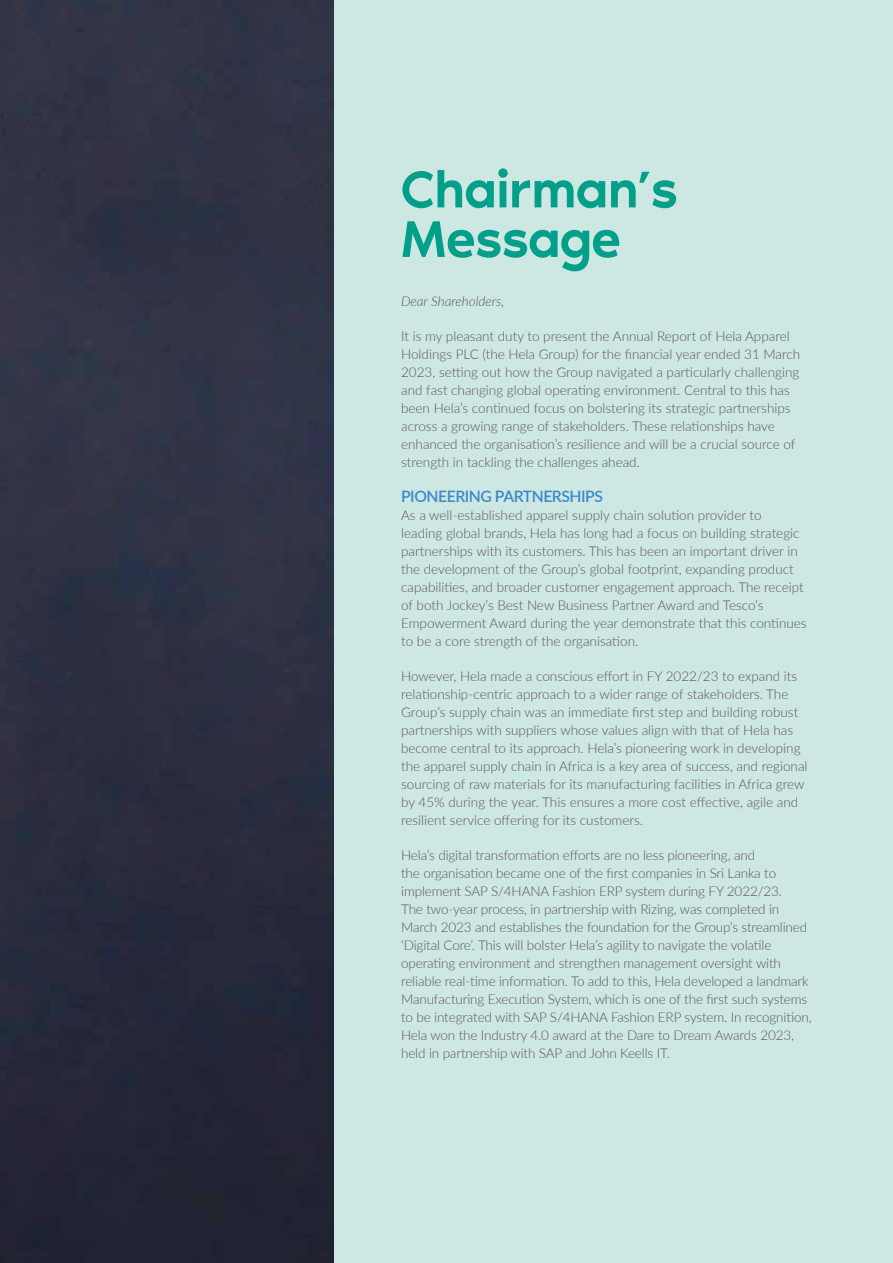
<style>
.page{position:relative;width:893px;height:1263px;background:#fff}
.page>*{position:absolute;margin:0;border:0;box-sizing:border-box;transform-origin:0 0}
.t1{font:500 52.95px/49.5px "Noir Pro";letter-spacing:-.01em;color:#009f8a}
.t2{font:600 15.75px "Lato";letter-spacing:-.03em;color:#3c89c9}
.t3{font:300 13.5px/18px "Lato";color:#575756}
.t4{font:italic 300 13.5px "Lato";color:#575756}
</style>
<div class="page">
<div style="left:334px;top:0;width:559px;height:1263px;background:#cde7e3"></div>
<img style="left:0;top:0;width:334px;height:1263px">
<h1 class="t1" style="left:401px;top:161px;width:279px">Chairman’s<br>Message</h1>
<p class="t4" style="left:401px;top:292px;width:105px">Dear Shareholders,</p>
<p class="t3" style="left:401px;top:327px;width:401px">It is my pleasant duty to present the Annual Report of Hela Apparel Holdings PLC (the Hela Group) for the financial year ended 31 March 2023, setting out how the Group navigated a particularly challenging and fast changing global operating environment. Central to this has been Hela’s continued focus on bolstering its strategic partnerships across a growing range of stakeholders. These relationships have enhanced the organisation’s resilience and will be a crucial source of strength in tackling the challenges ahead.</p>
<p class="t2" style="left:401px;top:485px;width:203px">PIONEERING PARTNERSHIPS</p>
<p class="t3" style="left:401px;top:506px;width:407px">As a well-established apparel supply chain solution provider to<br>leading global brands, Hela has long had a focus on building strategic partnerships with its customers. This has been an important driver in the development of the Group’s global footprint, expanding product capabilities, and broader customer engagement approach. The receipt of both Jockey’s Best New Business Partner Award and Tesco’s Empowerment Award during the year demonstrate that this continues to be a core strength of the organisation.</p>
<p class="t3" style="left:401px;top:667px;width:408px">However, Hela made a conscious effort in FY 2022/23 to expand its relationship-centric approach to a wider range of stakeholders. The Group’s supply chain was an immediate first step and building robust partnerships with suppliers whose values align with that of Hela has become central to its approach. Hela’s pioneering work in developing the apparel supply chain in Africa is a key area of success, and regional sourcing of raw materials for its manufacturing facilities in Africa grew by 45% during the year. This ensures a more cost effective, agile and resilient service offering for its customers.</p>
<p class="t3" style="left:401px;top:846px;width:412px">Hela’s digital transformation efforts are no less pioneering, and<br>the organisation became one of the first companies in Sri Lanka to implement SAP S/4HANA Fashion ERP system during FY 2022/23.<br>The two-year process, in partnership with Rizing, was completed in March 2023 and establishes the foundation for the Group’s streamlined ‘Digital Core’. This will bolster Hela’s agility to navigate the volatile operating environment and strengthen management oversight with reliable real-time information. To add to this, Hela developed a landmark Manufacturing Execution System, which is one of the first such systems to be integrated with SAP S/4HANA Fashion ERP system. In recognition, Hela won the Industry 4.0 award at the Dare to Dream Awards 2023, held in partnership with SAP and John Keells IT.</p>
</div>
